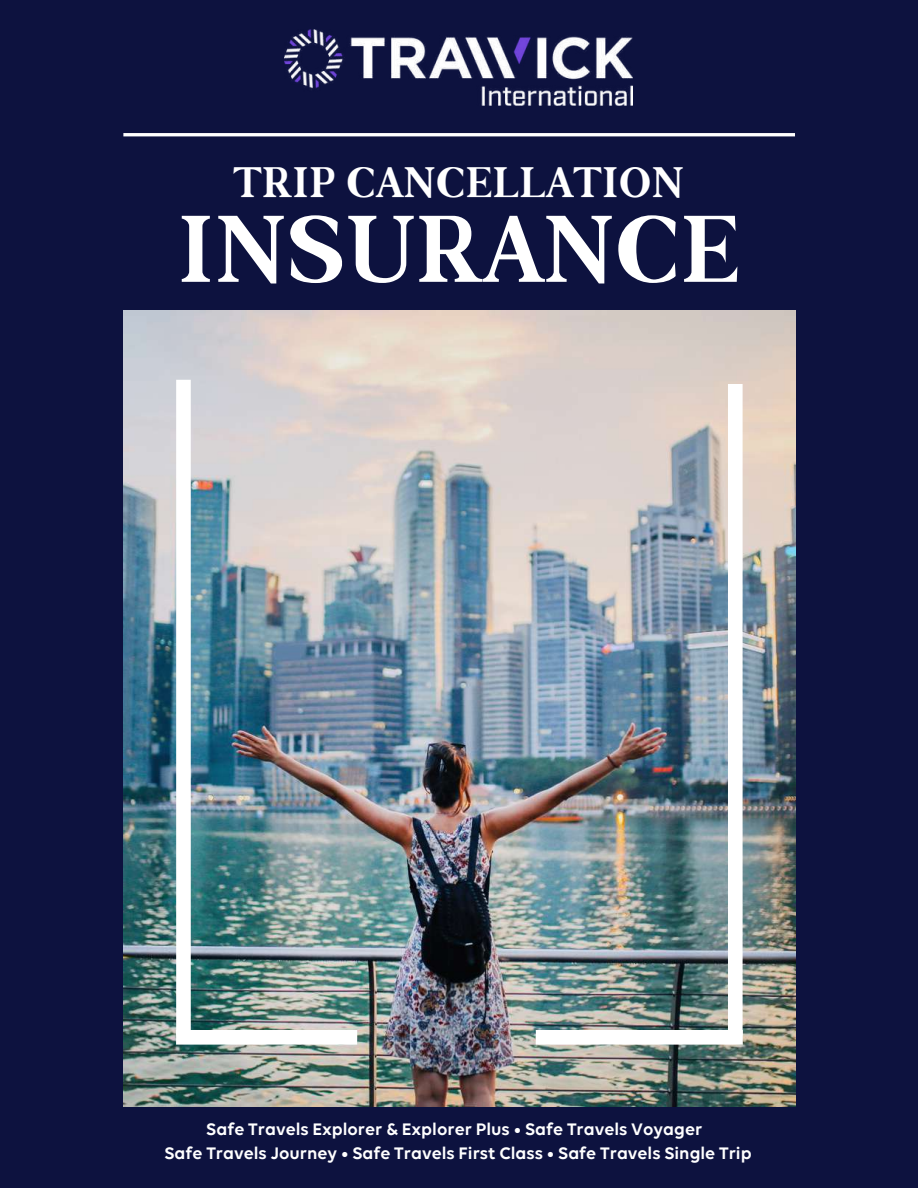
<style>
.page{position:relative;width:918px;height:1188px;background:#0d123f}
.page>*{position:absolute;margin:0;border:0;box-sizing:border-box;transform-origin:0 0}
.t1{font:94.95px "Magical Source";color:#fff}
.t2{font:43.05px "Magical Source";color:#fff}
.t3{font:600 18px/24.8px "Volte";color:#fff;text-align:center}
</style>
<div class="page">
<img style="left:123px;top:310px;width:672px;height:797px">
<div style="left:176px;top:1030px;width:181px;height:15px;background:#fff"></div>
<div style="left:536px;top:1030px;width:207px;height:15px;background:#fff"></div>
<div style="left:176px;top:380px;width:15px;height:655px;background:#fff"></div>
<div style="left:728px;top:384px;width:15px;height:651px;background:#fff"></div>
<hr style="left:123px;top:133px;width:672px;height:3px;background:#fff">
<img style="left:285px;top:29px;width:348px;height:77px">
<h2 class="t2" style="left:233px;top:162px;width:452px">TRIP CANCELLATION</h2>
<h1 class="t1" style="left:177px;top:206px;width:565px">INSURANCE</h1>
<p class="t3" style="left:165px;top:1118px;width:589px">Safe Travels Explorer &amp; Explorer Plus • Safe Travels Voyager<br>Safe Travels Journey • Safe Travels First Class • Safe Travels Single Trip</p>
</div>
